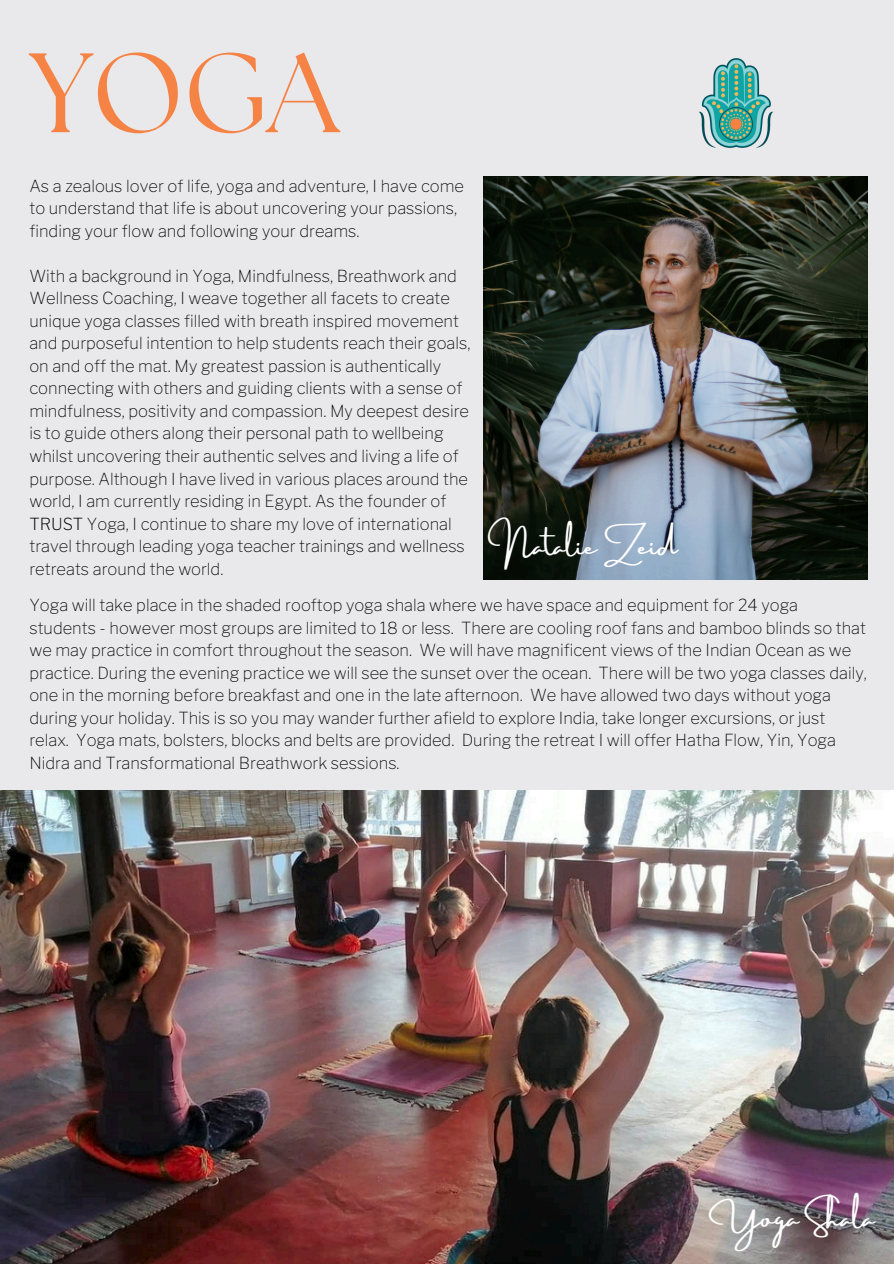
<style>
.page{position:relative;width:894px;height:1264px;background:#fff}
.page>*{position:absolute;margin:0;border:0;box-sizing:border-box;transform-origin:0 0}
.t1{font:112.5px "The Seasons";color:#f58345}
.t2{font:27px "Amsterdam Three";color:#fff}
.t3{font:100 16.5px/22.5px "Libre Franklin";color:#000}
.s1{font-weight:200}
</style>
<div class="page">
<div style="left:0;top:0;width:893px;height:1263px;background:#e9e9eb"></div>
<img style="left:698px;top:58px;width:76px;height:90px">
<img style="left:483px;top:177px;width:383px;height:402px">
<img style="left:0;top:791px;width:893px;height:472px">
<p class="t1" style="left:30px;top:42px;width:310px">YOGA</p>
<h2 class="t3" style="left:29px;top:175px;width:436px">As a zealous lover of life, yoga and adventure, I have come to understand that life is about uncovering your passions, finding your flow and following your dreams.</h2>
<p class="t3" style="left:29px;top:265px;width:442px">With a background in Yoga, Mindfulness, Breathwork and Wellness Coaching, I weave together all facets to create unique yoga classes filled with breath inspired movement and purposeful intention to help students reach their goals, on and off the mat. My greatest passion is authentically connecting with others and guiding clients with a sense of mindfulness, positivity and compassion. My deepest desire is to guide others along their personal path to wellbeing whilst uncovering their authentic selves and living a life of purpose. Although I have lived in various places around the world, I am currently residing in Egypt. As the founder of <span class="s1">TRUST</span> Yoga, I continue to share my love of international travel through leading yoga teacher trainings and wellness retreats around the world.</p>
<p class="t2" style="left:499px;top:531px;width:179px">Natalie Zeid</p>
<p class="t3" style="left:29px;top:594px;width:838px">Yoga will take place in the shaded rooftop yoga shala where we have space and equipment for 24 yoga students - however most groups are limited to 18 or less. There are cooling roof fans and bamboo blinds so that we may practice in comfort throughout the season. We will have magnificent views of the Indian Ocean as we practice. During the evening practice we will see the sunset over the ocean. There will be two yoga classes daily, one in the morning before breakfast and one in the late afternoon. We have allowed two days without yoga during your holiday. This is so you may wander further afield to explore India, take longer excursions, or just relax. Yoga mats, bolsters, blocks and belts are provided. During the retreat I will offer Hatha Flow, Yin, Yoga Nidra and Transformational Breathwork sessions.</p>
<h2 class="t2" style="left:715px;top:1202px;width:161px">Yoga Shala</h2>
</div>
